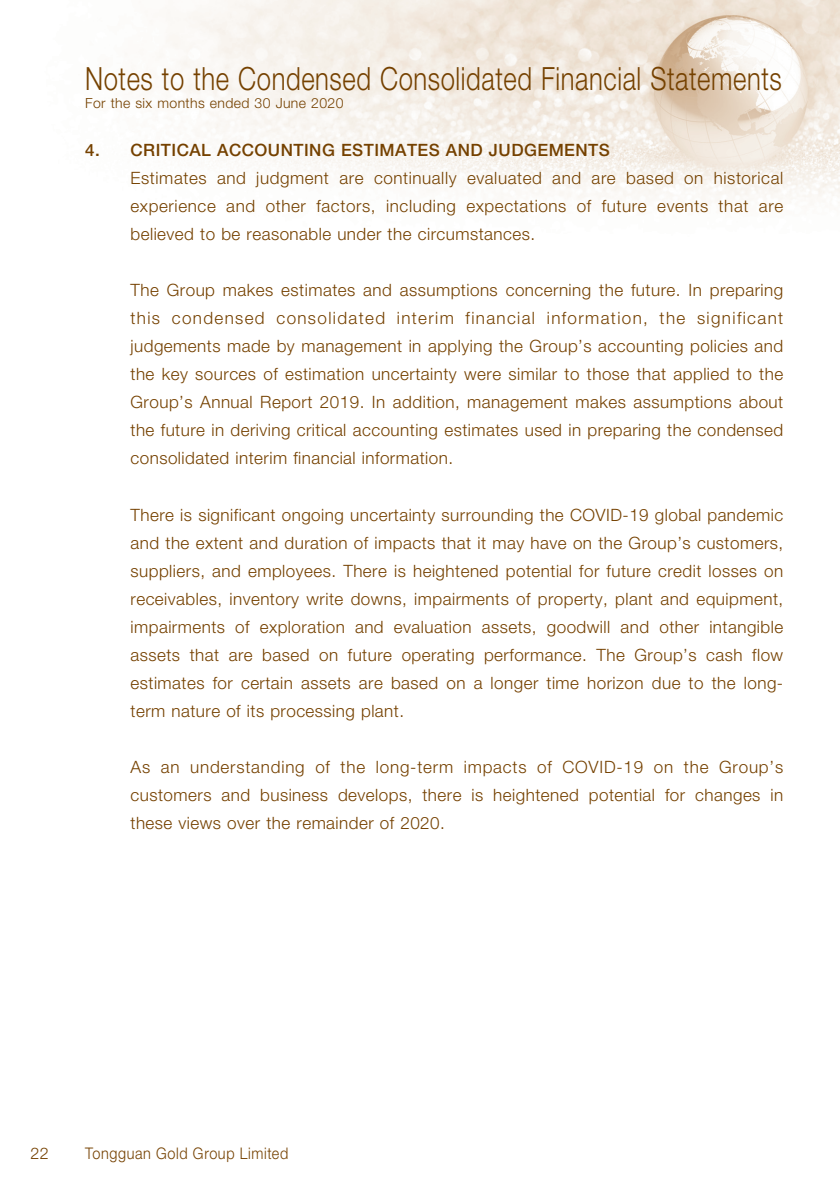
<style>
.page{position:relative;width:840px;height:1191px;background:#fff}
.page>*{position:absolute;margin:0;border:0;box-sizing:border-box;transform-origin:0 0}
.t1{font:300 32px "Helvetica Neue";letter-spacing:.025em;color:#754100;scale:.8 1}
.t2{font:300 17px/28px "Helvetica Neue";letter-spacing:.03em;color:#754100;text-align:justify}
.t3{font:500 17px "Helvetica Neue";letter-spacing:.03em;color:#754100}
.t4{font:300 16px "Helvetica Neue";letter-spacing:.045em;color:#754100;scale:.9 1}
.t5{font:300 16px "Helvetica Neue";letter-spacing:.045em;color:#754100}
.t6{font:300 14px "Helvetica Neue";letter-spacing:.03em;color:#754100}
</style>
<div class="page">
<img style="left:159px;top:0;width:680px;height:203px">
<h1 class="t1" style="left:85px;top:67px;width:871px">Notes to the Condensed Consolidated Financial Statements</h1>
<p class="t6" style="left:85px;top:98px;width:260px">For the six months ended 30 June 2020</p>
<p class="t3" style="left:85px;top:144px;width:526px">4. CRITICAL ACCOUNTING ESTIMATES AND JUDGEMENTS</p>
<p class="t2" style="left:130px;top:166px;width:653px">Estimates and judgment are continually evaluated and are based on historical experience and other factors, including expectations of future events that are believed to be reasonable under the circumstances.</p>
<p class="t2" style="left:130px;top:278px;width:653px">The Group makes estimates and assumptions concerning the future. In preparing this condensed consolidated interim financial information, the significant judgements made by management in applying the Group’s accounting policies and the key sources of estimation uncertainty were similar to those that applied to the Group’s Annual Report 2019. In addition, management makes assumptions about the future in deriving critical accounting estimates used in preparing the condensed consolidated interim financial information.</p>
<p class="t2" style="left:130px;top:502px;width:653px">There is significant ongoing uncertainty surrounding the COVID-19 global pandemic and the extent and duration of impacts that it may have on the Group’s customers, suppliers, and employees. There is heightened potential for future credit losses on receivables, inventory write downs, impairments of property, plant and equipment, impairments of exploration and evaluation assets, goodwill and other intangible assets that are based on future operating performance. The Group’s cash flow estimates for certain assets are based on a longer time horizon due to the long&shy;term nature of its processing plant.</p>
<p class="t2" style="left:130px;top:754px;width:653px">As an understanding of the long-term impacts of COVID-19 on the Group’s customers and business develops, there is heightened potential for changes in these views over the remainder of 2020.</p>
<p class="t5" style="left:31px;top:1147px;width:20px">22</p>
<p class="t4" style="left:85px;top:1147px;width:227px">Tongguan Gold Group Limited</p>
</div>
